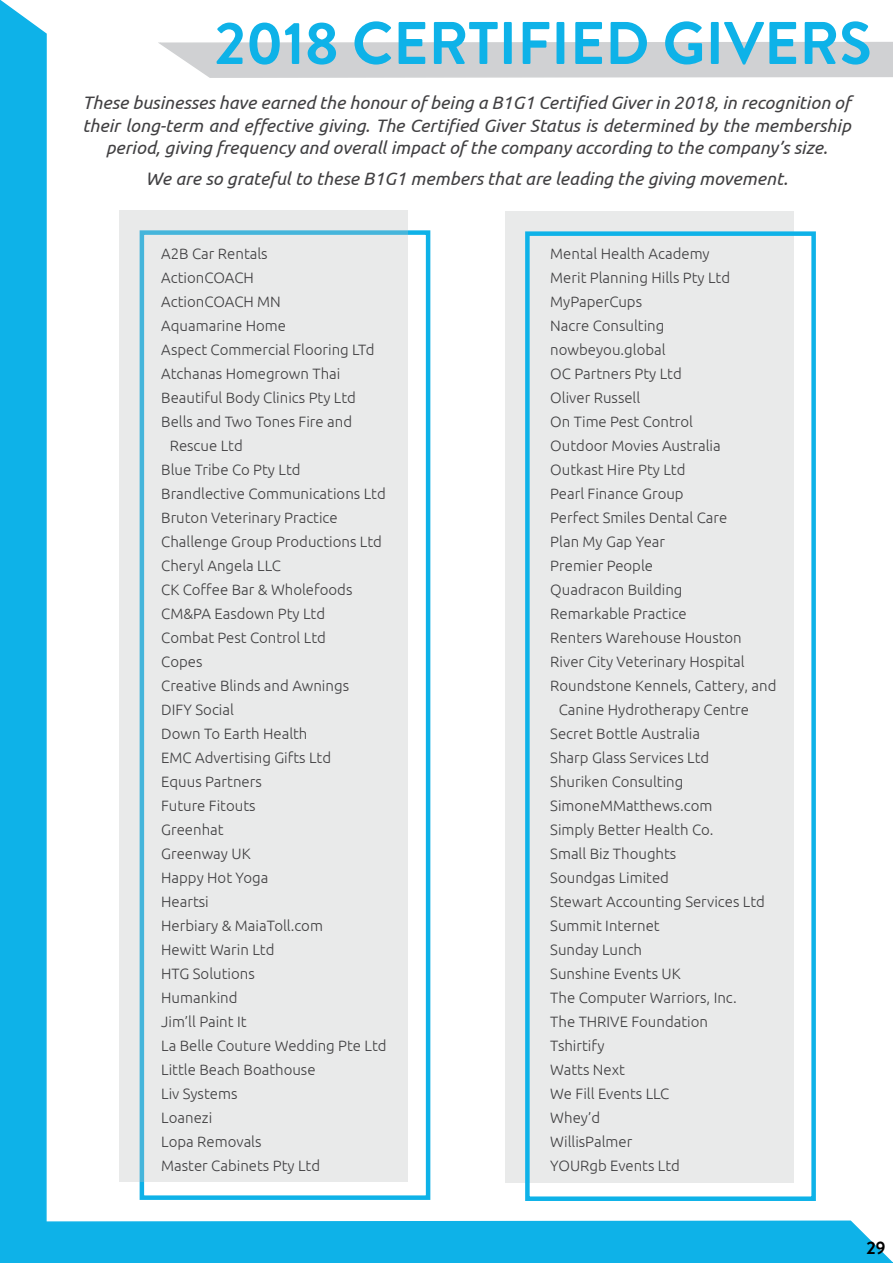
<style>
.page{position:relative;width:893px;height:1263px;background:#fff}
.page>*{position:absolute;margin:0;border:0;box-sizing:border-box;transform-origin:0 0}
.t1{font:700 60px "Brandon Grotesque";color:#0eb2e8}
.t2{font:italic 18px/22.5px "Ubuntu";color:#414042;text-align:center}
.t3{font:700 18px "Brandon Grotesque";color:#000}
.t4{font:300 15px "Ubuntu";color:#414042}
</style>
<div class="page">
<svg style="left:158px;top:42px;width:735px;height:36px;background:#d2d3d5"></svg>
<div style="left:140px;top:230px;width:290px;height:970px;border:4px solid #0eb2e8"></div>
<div style="left:119px;top:210px;width:289px;height:972px;background:#e9eaea"></div>
<div style="left:505px;top:212px;width:288px;height:971px;background:#e9eaea"></div>
<div style="left:525px;top:231px;width:291px;height:970px;border:4px solid #0eb2e8"></div>
<div style="left:0;top:0;width:47px;height:1263px;background:#0eb2e8"></div>
<svg style="left:40px;top:1219px;width:853px;height:44px;background:#1eb7e9"></svg>
<h1 class="t1" style="left:215px;top:1px;width:658px">2018 CERTIFIED GIVERS</h1>
<p class="t2" style="left:83px;top:91px;width:770px">These businesses have earned the honour of being a B1G1 Certified Giver in 2018, in recognition of their long-term and effective giving. The Certified Giver Status is determined by the membership period, giving frequency and overall impact of the company according to the company’s size.</p>
<p class="t2" style="left:146px;top:167px;width:644px">We are so grateful to these B1G1 members that are leading the giving movement.</p>
<p class="t4" style="left:161px;top:245px;width:108px">A2B Car Rentals</p>
<p class="t4" style="left:161px;top:269px;width:94px">ActionCOACH</p>
<p class="t4" style="left:161px;top:293px;width:121px">ActionCOACH MN</p>
<p class="t4" style="left:161px;top:317px;width:126px">Aquamarine Home</p>
<p class="t4" style="left:161px;top:341px;width:215px">Aspect Commercial Flooring LTd</p>
<p class="t4" style="left:161px;top:365px;width:181px">Atchanas Homegrown Thai</p>
<p class="t4" style="left:161px;top:389px;width:196px">Beautiful Body Clinics Pty Ltd</p>
<p class="t4" style="left:161px;top:413px;width:192px">Bells and Two Tones Fire and</p>
<p class="t4" style="left:170px;top:437px;width:75px">Rescue Ltd</p>
<p class="t4" style="left:161px;top:461px;width:141px">Blue Tribe Co Pty Ltd</p>
<p class="t4" style="left:161px;top:485px;width:226px">Brandlective Communications Ltd</p>
<p class="t4" style="left:161px;top:509px;width:178px">Bruton Veterinary Practice</p>
<p class="t4" style="left:161px;top:533px;width:222px">Challenge Group Productions Ltd</p>
<p class="t4" style="left:161px;top:557px;width:121px">Cheryl Angela LLC</p>
<p class="t4" style="left:161px;top:581px;width:193px">CK Coffee Bar &amp; Wholefoods</p>
<p class="t4" style="left:161px;top:605px;width:165px">CM&amp;PA Easdown Pty Ltd</p>
<p class="t4" style="left:161px;top:629px;width:166px">Combat Pest Control Ltd</p>
<p class="t4" style="left:161px;top:653px;width:43px">Copes</p>
<p class="t4" style="left:161px;top:677px;width:189px">Creative Blinds and Awnings</p>
<p class="t4" style="left:161px;top:701px;width:74px">DIFY Social</p>
<p class="t4" style="left:161px;top:725px;width:148px">Down To Earth Health</p>
<p class="t4" style="left:161px;top:749px;width:171px">EMC Advertising Gifts Ltd</p>
<p class="t4" style="left:161px;top:773px;width:102px">Equus Partners</p>
<p class="t4" style="left:161px;top:797px;width:96px">Future Fitouts</p>
<p class="t4" style="left:161px;top:821px;width:64px">Greenhat</p>
<p class="t4" style="left:161px;top:845px;width:91px">Greenway UK</p>
<p class="t4" style="left:161px;top:869px;width:109px">Happy Hot Yoga</p>
<p class="t4" style="left:161px;top:893px;width:49px">Heartsi</p>
<p class="t4" style="left:161px;top:917px;width:163px">Herbiary &amp; MaiaToll.com</p>
<p class="t4" style="left:161px;top:941px;width:115px">Hewitt Warin Ltd</p>
<p class="t4" style="left:161px;top:965px;width:95px">HTG Solutions</p>
<p class="t4" style="left:161px;top:989px;width:78px">Humankind</p>
<p class="t4" style="left:161px;top:1013px;width:87px">Jim’ll Paint It</p>
<p class="t4" style="left:161px;top:1037px;width:227px">La Belle Couture Wedding Pte Ltd</p>
<p class="t4" style="left:161px;top:1061px;width:156px">Little Beach Boathouse</p>
<p class="t4" style="left:161px;top:1085px;width:78px">Liv Systems</p>
<p class="t4" style="left:161px;top:1109px;width:53px">Loanezi</p>
<p class="t4" style="left:161px;top:1133px;width:102px">Lopa Removals</p>
<p class="t4" style="left:161px;top:1157px;width:160px">Master Cabinets Pty Ltd</p>
<p class="t4" style="left:550px;top:245px;width:161px">Mental Health Academy</p>
<p class="t4" style="left:550px;top:269px;width:181px">Merit Planning Hills Pty Ltd</p>
<p class="t4" style="left:550px;top:293px;width:93px">MyPaperCups</p>
<p class="t4" style="left:550px;top:317px;width:116px">Nacre Consulting</p>
<p class="t4" style="left:550px;top:341px;width:117px">nowbeyou.global</p>
<p class="t4" style="left:550px;top:365px;width:133px">OC Partners Pty Ltd</p>
<p class="t4" style="left:550px;top:389px;width:91px">Oliver Russell</p>
<p class="t4" style="left:550px;top:413px;width:144px">On Time Pest Control</p>
<p class="t4" style="left:550px;top:437px;width:172px">Outdoor Movies Australia</p>
<p class="t4" style="left:550px;top:461px;width:137px">Outkast Hire Pty Ltd</p>
<p class="t4" style="left:550px;top:485px;width:135px">Pearl Finance Group</p>
<p class="t4" style="left:550px;top:509px;width:179px">Perfect Smiles Dental Care</p>
<p class="t4" style="left:550px;top:533px;width:116px">Plan My Gap Year</p>
<p class="t4" style="left:550px;top:557px;width:104px">Premier People</p>
<p class="t4" style="left:550px;top:581px;width:134px">Quadracon Building</p>
<p class="t4" style="left:550px;top:605px;width:138px">Remarkable Practice</p>
<p class="t4" style="left:550px;top:629px;width:193px">Renters Warehouse Houston</p>
<p class="t4" style="left:550px;top:653px;width:196px">River City Veterinary Hospital</p>
<p class="t4" style="left:550px;top:677px;width:228px">Roundstone Kennels, Cattery, and</p>
<p class="t4" style="left:559px;top:701px;width:192px">Canine Hydrotherapy Centre</p>
<p class="t4" style="left:550px;top:725px;width:151px">Secret Bottle Australia</p>
<p class="t4" style="left:550px;top:749px;width:160px">Sharp Glass Services Ltd</p>
<p class="t4" style="left:550px;top:773px;width:135px">Shuriken Consulting</p>
<p class="t4" style="left:550px;top:797px;width:163px">SimoneMMatthews.com</p>
<p class="t4" style="left:550px;top:821px;width:165px">Simply Better Health Co.</p>
<p class="t4" style="left:550px;top:845px;width:128px">Small Biz Thoughts</p>
<p class="t4" style="left:550px;top:869px;width:120px">Soundgas Limited</p>
<p class="t4" style="left:550px;top:893px;width:216px">Stewart Accounting Services Ltd</p>
<p class="t4" style="left:550px;top:917px;width:111px">Summit Internet</p>
<p class="t4" style="left:550px;top:941px;width:93px">Sunday Lunch</p>
<p class="t4" style="left:550px;top:965px;width:132px">Sunshine Events UK</p>
<p class="t4" style="left:550px;top:989px;width:188px">The Computer Warriors, Inc.</p>
<p class="t4" style="left:550px;top:1013px;width:159px">The THRIVE Foundation</p>
<p class="t4" style="left:550px;top:1037px;width:56px">Tshirtify</p>
<p class="t4" style="left:550px;top:1061px;width:76px">Watts Next</p>
<p class="t4" style="left:550px;top:1085px;width:121px">We Fill Events LLC</p>
<p class="t4" style="left:550px;top:1109px;width:52px">Whey’d</p>
<p class="t4" style="left:550px;top:1133px;width:83px">WillisPalmer</p>
<p class="t4" style="left:550px;top:1157px;width:131px">YOURgb Events Ltd</p>
<p class="t3" style="left:866px;top:1235px;width:21px">29</p>
</div>
